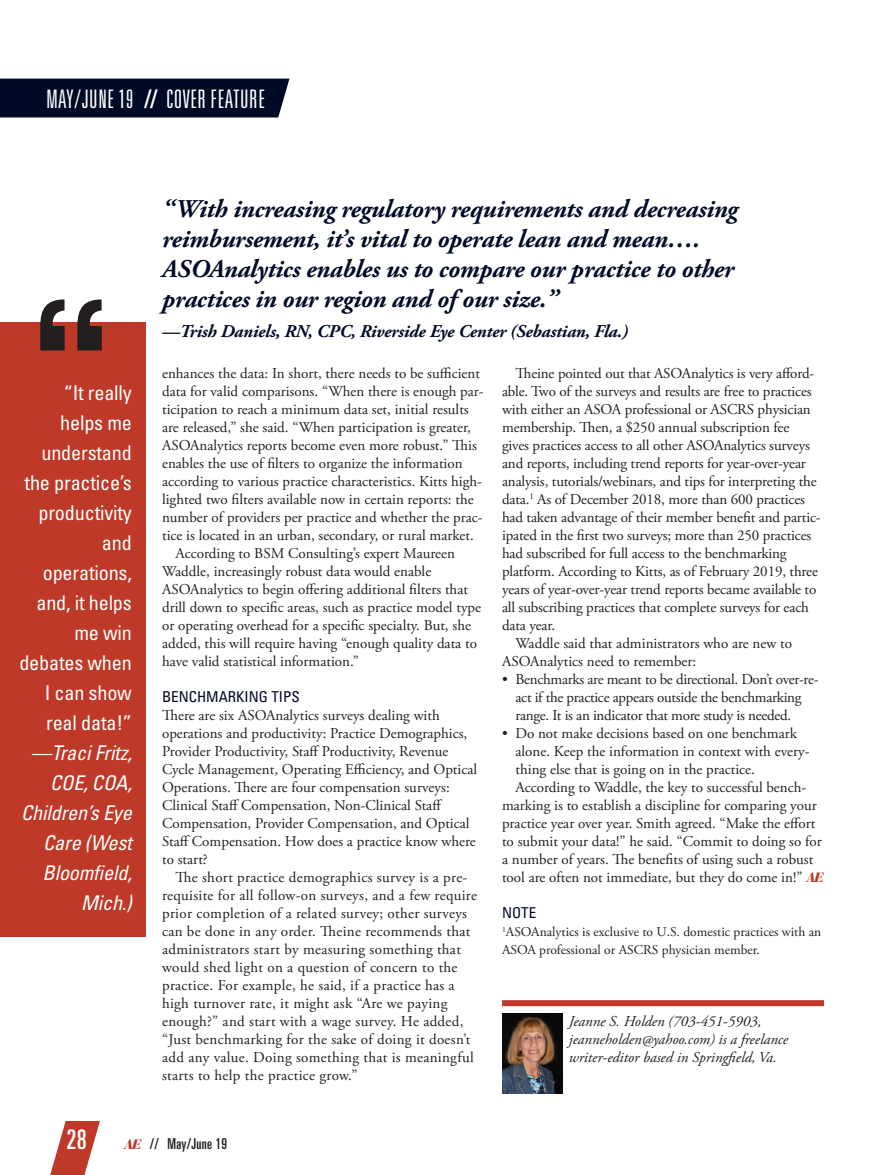
<style>
.page{position:relative;width:878px;height:1175px;background:#fff}
.page>*{position:absolute;margin:0;border:0;box-sizing:border-box;transform-origin:0 0}
.Body___No_Indent{font:700 148.8px "Rockwell";color:#231f20}
.t1{font:ultra-condensed 27px "Univers";color:#fff}
.Pull_Quote___PLAIN_I{font:italic 700 25.5px/30px "Adobe Garamond Pro";letter-spacing:-.01em;color:#000a27}
.t2{font:300 ultra-condensed 25.5px "Univers";letter-spacing:.02em;color:#fff}
.t3{font:condensed 20.25px/30px "Univers";letter-spacing:-.01em;color:#fff;text-align:right}
.t4{font:italic condensed 20.25px/30px "Univers";letter-spacing:-.01em;color:#fff;text-align:right}
.Pull_Quote___PLAIN_I-2{font:italic 700 18px "Adobe Garamond Pro";letter-spacing:-.01em;color:#000a27}
.Body___Indent{font:15px/18px "Adobe Garamond Pro";color:#231f20}
.Body___Indent-2{font:15px/18px "Adobe Garamond Pro";letter-spacing:.02em;color:#231f20}
.Body___No_Indent-2{font:15px/18px "Adobe Garamond Pro";color:#231f20}
.Body___Indent-3{font:15px/18px "Adobe Garamond Pro";letter-spacing:-.02em;color:#231f20}
.Body___Author_Bio{font:italic 15px/18px "Adobe Garamond Pro";color:#231f20}
.Body___Subhead_FEATU{font:condensed 15px "Univers";color:#000a27}
.t5{font:ultra-condensed 15px "Univers";letter-spacing:.02em;color:#231f20}
.Endnote_text{font:13.5px/18px "Adobe Garamond Pro";color:#231f20}
.TOC___Nest{font:italic 900 13.5px "Bauer Bodoni";color:#be3927}
.s1{font-weight:400}
.s2{font-family:"Bauer Bodoni";font-weight:900;font-style:italic;font-stretch:normal;font-size:13.5px;color:#be3927}
</style>
<div class="page">
<div style="left:0;top:79px;width:289px;height:38px;background:#000a27"></div>
<div style="left:0;top:322px;width:145px;height:615px;background:#be3927"></div>
<div style="left:502px;top:1000px;width:322px;height:6px;background:#be3927"></div>
<img style="left:502px;top:1014px;width:60px;height:79px">
<svg style="left:50px;top:1121px;width:50px;height:53px"></svg>
<p class="t2" style="left:46px;top:86px;width:220px">MAY/JUNE 19 <span class="s1">//</span> COVER FEATURE</p>
<p class="Body___No_Indent" style="left:27px;top:262px;width:90px">“</p>
<p class="t3" style="left:19px;top:377px;width:114px">“It really helps me understand the practice’s productivity and operations, and, it helps me win debates when<br>I can show real data!”</p>
<p class="t4" style="left:21px;top:737px;width:112px">—Traci Fritz,<br>COE, COA,<br>Children’s Eye<br>Care (West<br>Bloomfield,<br>Mich.)</p>
<p class="Pull_Quote___PLAIN_I" style="left:162px;top:194px;width:577px">“With increasing regulatory requirements and decreasing reimbursement, it’s vital to operate lean and mean….<br>ASOAnalytics enables us to compare our practice to other practices in our region and of our size.”</p>
<p class="Pull_Quote___PLAIN_I-2" style="left:162px;top:320px;width:467px">—Trish Daniels, RN, CPC, Riverside Eye Center (Sebastian, Fla.)</p>
<p class="Body___Indent" style="left:162px;top:365px;width:323px">enhances the data: In short, there needs to be sufficient data for valid comparisons. “When there is enough par&shy;ticipation to reach a minimum data set, initial results are released,” she said. “When participation is greater, ASOAnalytics reports become even more robust.” This enables the use of filters to organize the information according to various practice characteristics. Kitts high&shy;lighted two filters available now in certain reports: the number of providers per practice and whether the prac&shy;tice is located in an urban, secondary, or rural market.</p>
<p class="Body___Indent" style="left:162px;top:545px;width:320px;text-indent:14px">According to BSM Consulting’s expert Maureen Waddle, increasingly robust data would enable ASOAnalytics to begin offering additional filters that drill down to specific areas, such as practice model type or operating overhead for a specific specialty. But, she added, this will require having “enough quality data to have valid statistical information.”</p>
<p class="Body___Subhead_FEATU" style="left:162px;top:687px;width:139px">BENCHMARKING TIPS</p>
<p class="Body___No_Indent-2" style="left:162px;top:707px;width:316px">There are six ASOAnalytics surveys dealing with operations and productivity: Practice Demographics, Provider Productivity, Staff Productivity, Revenue Cycle Management, Operating Efficiency, and Optical Operations. There are four compensation surveys:<br>Clinical Staff Compensation, Non-Clinical Staff Compensation, Provider Compensation, and Optical Staff Compensation. How does a practice know where to start?</p>
<p class="Body___Indent-2" style="left:162px;top:869px;width:316px;text-indent:14px">The short practice demographics survey is a pre&shy;requisite for all follow-on surveys, and a few require prior completion of a related survey; other surveys can be done in any order. Theine recommends that administrators start by measuring something that would shed light on a question of concern to the practice. For example, he said, if a practice has a high turnover rate, it might ask “Are we paying enough?” and start with a wage survey. He added, “Just benchmarking for the sake of doing it doesn’t add any value. Doing something that is meaningful starts to help the practice grow.”</p>
<p class="Body___Indent" style="left:502px;top:365px;width:320px;text-indent:14px">Theine pointed out that ASOAnalytics is very afford&shy;able. Two of the surveys and results are free to practices with either an ASOA professional or ASCRS physician membership. Then, a $250 annual subscription fee<br>gives practices access to all other ASOAnalytics surveys and reports, including trend reports for year-over-year analysis, tutorials/webinars, and tips for interpreting the data.<sup>1</sup> As of December 2018, more than 600 practices had taken advantage of their member benefit and partic&shy;ipated in the first two surveys; more than 250 practices had subscribed for full access to the benchmarking platform. According to Kitts, as of February 2019, three years of year-over-year trend reports became available to all subscribing practices that complete surveys for each data year.</p>
<p class="Body___Indent" style="left:502px;top:635px;width:291px;text-indent:14px">Waddle said that administrators who are new to<br>ASOAnalytics need to remember:</p>
<p class="Body___Indent-3" style="left:515px;top:671px;width:304px;text-indent:-14px">• Benchmarks are meant to be directional. Don’t over-re&shy;act if the practice appears outside the benchmarking range. It is an indicator that more study is needed.</p>
<p class="Body___Indent" style="left:515px;top:725px;width:295px;text-indent:-14px">• Do not make decisions based on one benchmark alone. Keep the information in context with every&shy;thing else that is going on in the practice.</p>
<p class="Body___Indent" style="left:502px;top:779px;width:321px;text-indent:14px">According to Waddle, the key to successful bench&shy;marking is to establish a discipline for comparing your practice year over year. Smith agreed. “Make the effort to submit your data!” he said. “Commit to doing so for a number of years. The benefits of using such a robust tool are often not immediate, but they do come in!”</p>
<p class="TOC___Nest" style="left:806px;top:869px;width:19px">AE</p>
<p class="Body___Subhead_FEATU" style="left:502px;top:903px;width:36px">NOTE</p>
<p class="Endnote_text" style="left:502px;top:923px;width:321px"><sup>1</sup>ASOAnalytics is exclusive to U.S. domestic practices with an<br>ASOA professional or ASCRS physician member.</p>
<p class="Body___Author_Bio" style="left:568px;top:1013px;width:221px">Jeanne S. Holden (703-451-5903, jeanneholden@yahoo.com) is a freelance writer-editor based in Springfield, Va.</p>
<h2 class="t1" style="left:67px;top:1124px;width:22px">28</h2>
<p class="t5" style="left:124px;top:1135px;width:105px"><span class="s2">AE</span> // May/June 19</p>
</div>
